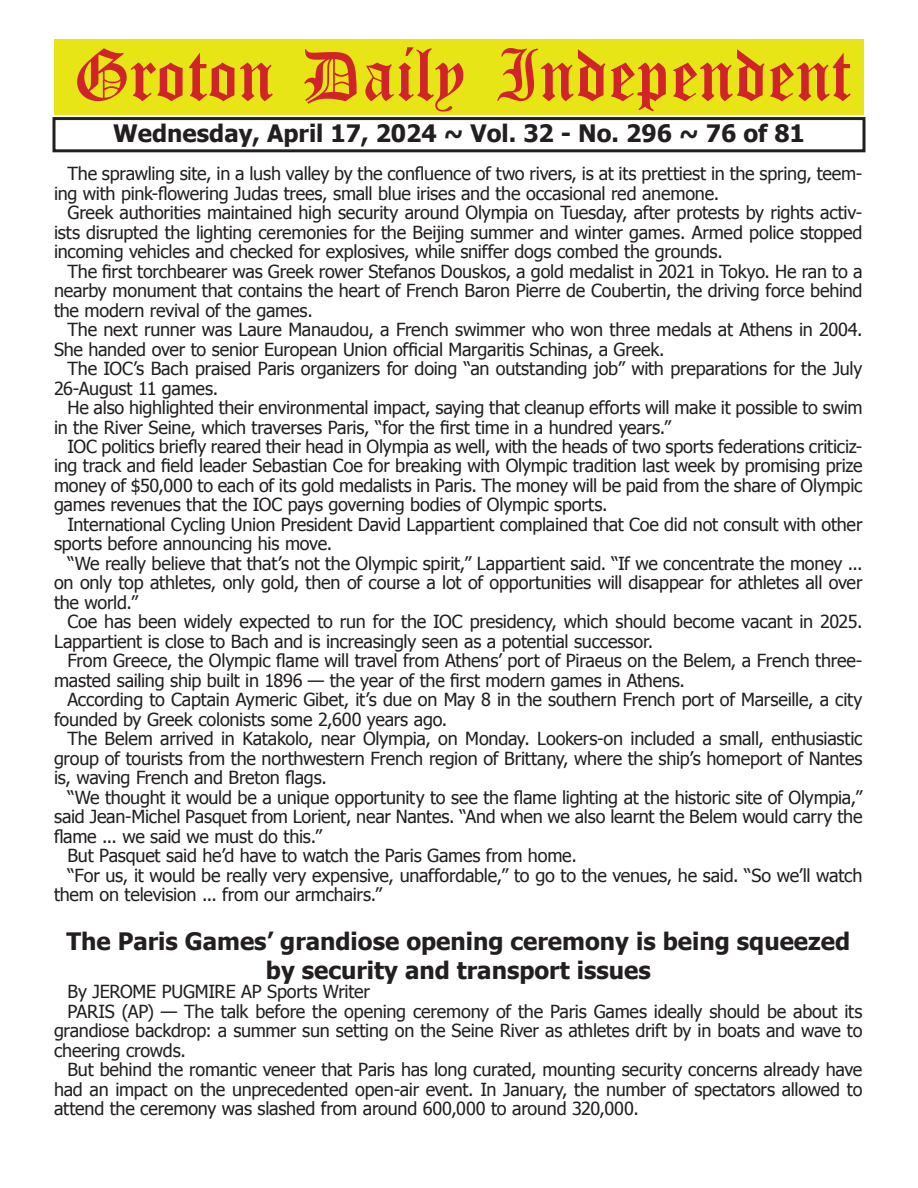
<style>
.page{position:relative;width:918px;height:1188px;background:#fff}
.page>*{position:absolute;margin:0;border:0;box-sizing:border-box;transform-origin:0 0}
.t1{font:54px "Old English Five";color:#d1232a}
.t2{font:700 24px/28.8px "Tahoma";color:#231f20;text-align:center}
.t3{font:18px/19.5px "Tahoma";letter-spacing:-.01em;color:#231f20}
</style>
<div class="page">
<div style="left:52px;top:117px;width:814px;height:35px;border:3px solid #231f20"></div>
<div style="left:54px;top:40px;width:810px;height:75px;background:#e7e515"></div>
<h1 class="t1" style="left:73px;top:50px;width:779px">Groton Daily Independent</h1>
<h2 class="t2" style="left:113px;top:117px;width:693px">Wednesday, April 17, 2024 ~ Vol. 32 - No. 296 ~ 76 of 81</h2>
<p class="t3" style="left:54px;top:163px;width:810px;text-indent:14px">The sprawling site, in a lush valley by the confluence of two rivers, is at its prettiest in the spring, teem&shy;ing with pink-flowering Judas trees, small blue irises and the occasional red anemone.</p>
<p class="t3" style="left:54px;top:202px;width:810px;text-align:justify;text-indent:14px">Greek authorities maintained high security around Olympia on Tuesday, after protests by rights activ&shy;ists disrupted the lighting ceremonies for the Beijing summer and winter games. Armed police stopped incoming vehicles and checked for explosives, while sniffer dogs combed the grounds.</p>
<p class="t3" style="left:54px;top:260px;width:810px;text-align:justify;text-indent:14px">The first torchbearer was Greek rower Stefanos Douskos, a gold medalist in 2021 in Tokyo. He ran to a nearby monument that contains the heart of French Baron Pierre de Coubertin, the driving force behind the modern revival of the games.</p>
<p class="t3" style="left:54px;top:319px;width:810px;text-indent:14px">The next runner was Laure Manaudou, a French swimmer who won three medals at Athens in 2004.<br>She handed over to senior European Union official Margaritis Schinas, a Greek.</p>
<p class="t3" style="left:54px;top:358px;width:810px;text-indent:14px">The IOC’s Bach praised Paris organizers for doing “an outstanding job” with preparations for the July<br>26-August 11 games.</p>
<p class="t3" style="left:54px;top:397px;width:810px;text-indent:14px">He also highlighted their environmental impact, saying that cleanup efforts will make it possible to swim in the River Seine, which traverses Paris, “for the first time in a hundred years.”</p>
<p class="t3" style="left:54px;top:436px;width:810px;text-align:justify;text-indent:14px">IOC politics briefly reared their head in Olympia as well, with the heads of two sports federations criticiz&shy;ing track and field leader Sebastian Coe for breaking with Olympic tradition last week by promising prize money of $50,000 to each of its gold medalists in Paris. The money will be paid from the share of Olympic games revenues that the IOC pays governing bodies of Olympic sports.</p>
<p class="t3" style="left:54px;top:514px;width:810px;text-indent:14px">International Cycling Union President David Lappartient complained that Coe did not consult with other sports before announcing his move.</p>
<p class="t3" style="left:54px;top:553px;width:810px;text-align:justify;text-indent:14px">“We really believe that that’s not the Olympic spirit,” Lappartient said. “If we concentrate the money ... on only top athletes, only gold, then of course a lot of opportunities will disappear for athletes all over the world.”</p>
<p class="t3" style="left:54px;top:611px;width:810px;text-indent:14px">Coe has been widely expected to run for the IOC presidency, which should become vacant in 2025.<br>Lappartient is close to Bach and is increasingly seen as a potential successor.</p>
<p class="t3" style="left:54px;top:650px;width:810px;text-indent:14px">From Greece, the Olympic flame will travel from Athens’ port of Piraeus on the Belem, a French three&shy;masted sailing ship built in 1896 — the year of the first modern games in Athens.</p>
<p class="t3" style="left:54px;top:689px;width:810px;text-indent:14px">According to Captain Aymeric Gibet, it’s due on May 8 in the southern French port of Marseille, a city founded by Greek colonists some 2,600 years ago.</p>
<p class="t3" style="left:54px;top:728px;width:810px;text-align:justify;text-indent:14px">The Belem arrived in Katakolo, near Olympia, on Monday. Lookers-on included a small, enthusiastic group of tourists from the northwestern French region of Brittany, where the ship’s homeport of Nantes is, waving French and Breton flags.</p>
<p class="t3" style="left:68px;top:787px;width:796px">“We thought it would be a unique opportunity to see the flame lighting at the historic site of Olympia,”</p>
<p class="t3" style="left:54px;top:806px;width:810px">said Jean-Michel Pasquet from Lorient, near Nantes. “And when we also learnt the Belem would carry the</p>
<p class="t3" style="left:54px;top:826px;width:270px">flame ... we said we must do this.”</p>
<p class="t3" style="left:68px;top:845px;width:511px">But Pasquet said he’d have to watch the Paris Games from home.</p>
<p class="t3" style="left:68px;top:865px;width:796px">“For us, it would be really very expensive, unaffordable,” to go to the venues, he said. “So we’ll watch</p>
<p class="t3" style="left:54px;top:884px;width:330px">them on television ... from our armchairs.”</p>
<h2 class="t2" style="left:66px;top:925px;width:785px">The Paris Games’ grandiose opening ceremony is being squeezed by security and transport issues</h2>
<p class="t3" style="left:68px;top:981px;width:304px">By JEROME PUGMIRE AP Sports Writer</p>
<p class="t3" style="left:68px;top:1001px;width:796px">PARIS (AP) — The talk before the opening ceremony of the Paris Games ideally should be about its</p>
<p class="t3" style="left:54px;top:1020px;width:810px">grandiose backdrop: a summer sun setting on the Seine River as athletes drift by in boats and wave to</p>
<p class="t3" style="left:54px;top:1040px;width:133px">cheering crowds.</p>
<p class="t3" style="left:68px;top:1059px;width:796px">But behind the romantic veneer that Paris has long curated, mounting security concerns already have</p>
<p class="t3" style="left:54px;top:1079px;width:810px">had an impact on the unprecedented open-air event. In January, the number of spectators allowed to</p>
<p class="t3" style="left:54px;top:1098px;width:586px">attend the ceremony was slashed from around 600,000 to around 320,000.</p>
</div>
